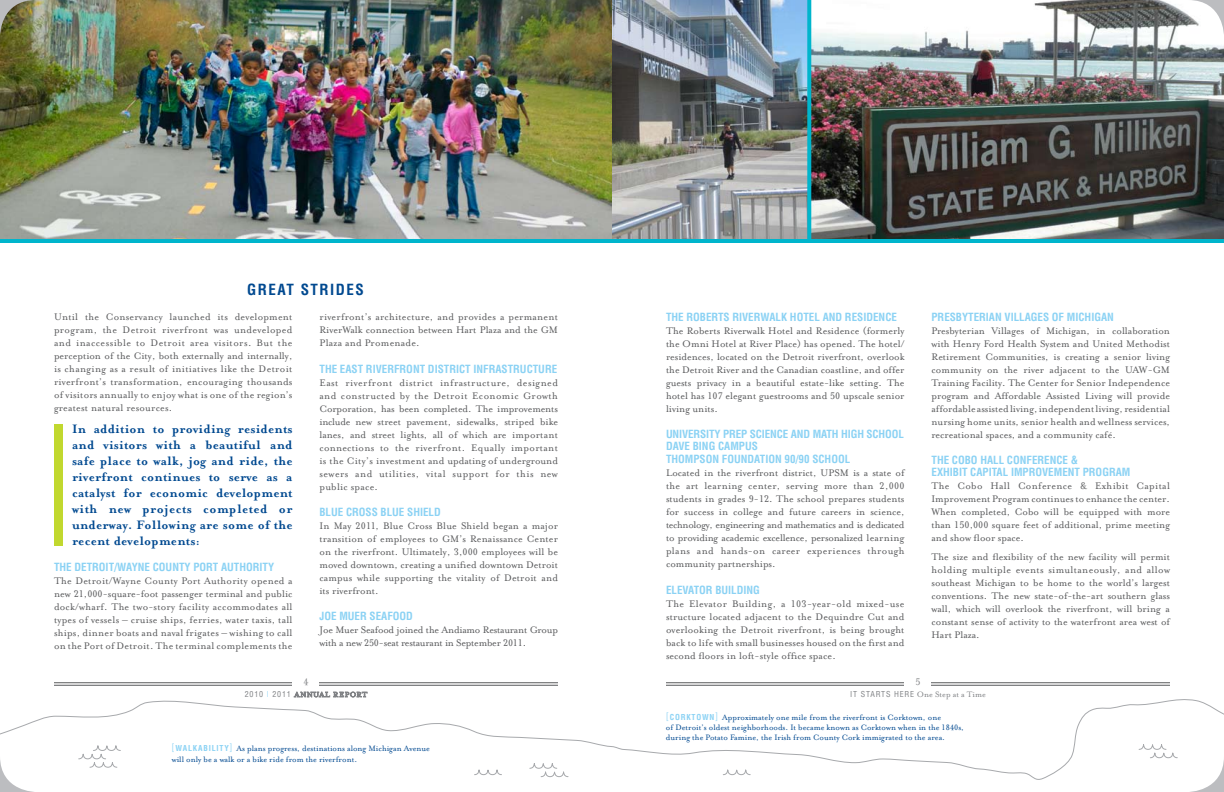
<style>
.page{position:relative;width:1224px;height:792px;background:#fff}
.page>*{position:absolute;margin:0;border:0;box-sizing:border-box;transform-origin:0 0}
.t1{font:700 condensed 15px "Helvetica";letter-spacing:.1em;color:#004990}
.t2{font:700 14px/16px "Mrs Eaves";letter-spacing:.02em;color:#004990;text-align:justify}
.t3{font:11px/13px "Mrs Eaves Roman";color:#58595b;text-align:justify}
.t4{font:700 condensed 11px/12.7px "Helvetica";color:#8bd2f4}
.t5{font:11px/13px "Mrs Eaves Roman";letter-spacing:-.02em;color:#58595b}
.t6{font:11px "Mrs Eaves Fractions";color:#808285}
.t7{font:9px/10px "Mrs Eaves Roman";color:#004990}
.t8{font:9px "Mrs Eaves Roman";color:#808285}
.t9{font:700 condensed 8px "Helvetica";letter-spacing:.1em;color:#8bd2f4}
.s1{font-family:"Mrs Eaves Fractions"}
.s2{font-family:"Helvetica";font-weight:700;font-stretch:condensed;font-size:8px;color:#8bd2f4}
.s3{font-family:"Helvetica";font-weight:300;font-stretch:condensed;font-size:10px;color:#8bd2f4}
.s4{font-weight:300;font-size:10px}
.s5{font-family:"Helvetica";font-stretch:condensed;font-size:8px}
</style>
<div class="page">
<img style="left:612px;top:0;width:612px;height:239px">
<hr style="left:612px;top:239px;width:612px;height:4px;background:#00b5cc">
<svg style="left:807px;top:0;width:4px;height:239px"></svg>
<img style="left:0;top:0;width:612px;height:239px">
<hr style="left:54px;top:683px;width:504px;height:1px;background:#58595b">
<hr style="left:54px;top:685px;width:504px;height:1px;background:#58595b">
<div style="left:292px;top:675px;width:28px;height:18px;background:#fff"></div>
<div style="left:54px;top:424px;width:9px;height:122px;background:#c1d82f"></div>
<hr style="left:0;top:239px;width:612px;height:4px;background:#00b5cc">
<hr style="left:666px;top:683px;width:504px;height:1px;background:#58595b">
<hr style="left:666px;top:685px;width:504px;height:1px;background:#58595b">
<div style="left:904px;top:675px;width:28px;height:18px;background:#fff"></div>
<svg style="left:613px;top:699px;width:611px;height:81px"></svg>
<svg style="left:723px;top:770px;width:28px;height:5px"></svg>
<svg style="left:1139px;top:745px;width:39px;height:13px"></svg>
<svg style="left:1188px;top:0;width:36px;height:36px"></svg>
<svg style="left:0;top:0;width:36px;height:36px"></svg>
<svg style="left:1188px;top:756px;width:36px;height:36px"></svg>
<svg style="left:0;top:692px;width:613px;height:100px"></svg>
<h1 class="t1" style="left:247px;top:281px;width:93px">GREAT STRIDES</h1>
<p class="t3" style="left:54px;top:310px;width:240px">Until the Conservancy launched its development program, the Detroit riverfront was undeveloped and inaccessible to Detroit area visitors. But the perception of the City, both externally and internally, is changing as a result of initiatives like the Detroit riverfront’s transformation, encouraging thousands of visitors annually to enjoy what is one of the region’s greatest natural resources.</p>
<p class="t2" style="left:72px;top:421px;width:222px">In addition to providing residents and visitors with a beautiful and safe place to walk, jog and ride, the riverfront continues to serve as a catalyst for economic development with new projects completed or underway. Following are some of the recent developments:</p>
<p class="t4" style="left:54px;top:561px;width:222px">THE DETROIT/WAYNE CO UNTY PO RT AUTHORITY</p>
<p class="t3" style="left:54px;top:575px;width:240px">The Detroit/Wayne County Port Authority opened a new <span class="s1">21,000</span>-square-foot passenger terminal and public dock/wharf. The two-story facility accommodates all types of vessels – cruise ships, ferries, water taxis, tall ships, dinner boats and naval frigates – wishing to call on the Port of Detroit. The terminal complements the</p>
<p class="t3" style="left:320px;top:310px;width:240px">riverfront’s architecture, and provides a permanent RiverWalk connection between Hart Plaza and the GM Plaza and Promenade.</p>
<p class="t4" style="left:320px;top:362px;width:238px">THE EAST RIVERFRONT DISTRICT INFRASTRUCTURE</p>
<p class="t3" style="left:320px;top:376px;width:240px">East riverfront district infrastructure, designed and constructed by the Detroit Economic Growth Corporation, has been completed. The improvements include new street pavement, sidewalks, striped bike lanes, and street lights, all of which are important connections to the riverfront. Equally important is the City’s investment and updating of underground sewers and utilities, vital support for this new public space.</p>
<p class="t4" style="left:320px;top:506px;width:47px">BLUE CROSS</p>
<p class="t4" style="left:381px;top:506px;width:46px">BLUE SHIELD</p>
<p class="t3" style="left:320px;top:519px;width:240px">In May <span class="s1">2011</span>, Blue Cross Blue Shield began a major transition of employees to GM’s Renaissance Center on the riverfront. Ultimately, <span class="s1">3,000</span> employees will be moved downtown, creating a unified downtown Detroit campus while supporting the vitality of Detroit and its riverfront.</p>
<p class="t4" style="left:320px;top:610px;width:81px">JOE MUER SEAFOOD</p>
<p class="t5" style="left:320px;top:623px;width:240px">Joe Muer Seafood joined the Andiamo Restaurant Group with a new <span class="s1">250</span>-seat restaurant in September <span class="s1">2011</span>.</p>
<p class="t6" style="left:303px;top:676px;width:7px">4</p>
<p class="t7" style="left:172px;top:743px;width:260px;line-height:10.8px;text-indent:48px"><span class="s2">TY</span><span class="s3">]</span> As plans progress, destinations along Michigan Avenue will only be a walk or a bike ride from the riverfront.</p>
<p class="t9" style="left:172px;top:743px;width:37px"><span class="s4">[</span>WALKABILI</p>
<p class="t4" style="left:666px;top:310px;width:28px">THE ROBE</p>
<p class="t4" style="left:712px;top:310px;width:140px">RTS RIVERWALK HOTEL AND RESIDE</p>
<p class="t4" style="left:879px;top:310px;width:19px">NCE</p>
<p class="t3" style="left:666px;top:324px;width:240px">The Roberts Riverwalk Hotel and Residence (formerly the Omni Hotel at River Place) has opened. The hotel/ residences, located on the Detroit riverfront, overlook the Detroit River and the Canadian coastline, and offer guests privacy in a beautiful estate-like setting. The hotel has <span class="s1">107</span> elegant guestrooms and <span class="s1">50</span> upscale senior living units.</p>
<p class="t4" style="left:666px;top:427px;width:227px">UNIVERSITY PREP SCIENCE AND MATH HIGH SCHOOL<br>DAVE BING CAMPUS<br>THOM PSON FOUNDATION 90/90 SCHOOL</p>
<p class="t3" style="left:666px;top:466px;width:240px">Located in the riverfront district, UPSM is a state of the art learning center, serving more than <span class="s1">2,000 </span>students in grades <span class="s1">9</span>-<span class="s1">12</span>. The school prepares students for success in college and future careers in science, technology, engineering and mathematics and is dedicated to providing academic excellence, personalized learning plans and hands-on career experiences through community partnerships.</p>
<p class="t4" style="left:666px;top:583px;width:68px">ELEVATOR BUILDI</p>
<p class="t4" style="left:747px;top:583px;width:14px">NG</p>
<p class="t3" style="left:666px;top:597px;width:240px">The Elevator Building, a <span class="s1">103</span>-year-old mixed-use structure located adjacent to the Dequindre Cut and overlooking the Detroit riverfront, is being brought back to life with small businesses housed on the first and second floors in loft-style office space.</p>
<p class="t4" style="left:932px;top:310px;width:79px">PRESBYTERIAN VILL</p>
<p class="t4" style="left:1025px;top:310px;width:13px">AGES</p>
<p class="t4" style="left:1052px;top:310px;width:64px">OF MICHIGAN</p>
<p class="t3" style="left:932px;top:324px;width:240px">Presbyterian Villages of Michigan, in collaboration with Henry Ford Health System and United Methodist Retirement Communities, is creating a senior living community on the river adjacent to the UAW-GM Training Facility. The Center for Senior Independence program and Affordable Assisted Living will provide affordable assisted living, independent living, residential nursing home units, senior health and wellness services, recreational spaces, and a community café.</p>
<p class="t4" style="left:932px;top:453px;width:199px">THE COBO HALL CONFERENCE &amp;<br>EXHIBIT CAPITAL IMPROVEMENT PROG RAM</p>
<p class="t3" style="left:932px;top:479px;width:240px">The Cobo Hall Conference &amp; Exhibit Capital Improvement Program continues to enhance the center.<br>When completed, Cobo will be equipped with more than <span class="s1">150,000</span> square feet of additional, prime meeting and show floor space.</p>
<p class="t3" style="left:932px;top:550px;width:240px">The size and flexibility of the new facility will permit holding multiple events simultaneously, and allow southeast Michigan to be home to the world’s largest conventions. The new state-of-the-art southern glass wall, which will overlook the riverfront, will bring a constant sense of activity to the waterfront area west of Hart Plaza.</p>
<p class="t6" style="left:915px;top:676px;width:7px">5</p>
<p class="t8" style="left:850px;top:689px;width:137px"><span class="s5">IT STARTS HERE</span> One Step at a Time</p>
<p class="t7" style="left:666px;top:712px;width:300px"><span class="s3">[</span><span class="s2">CO RKTO WN</span><span class="s3">]</span> Approximately one mile from the riverfront is Corktown, one<br>of Detroit’s oldest neighborhoods. It became known as Corktown when in the <span class="s1">1840</span>s, during the Potato Famine, the Irish from County Cork immigrated to the area.</p>
</div>
